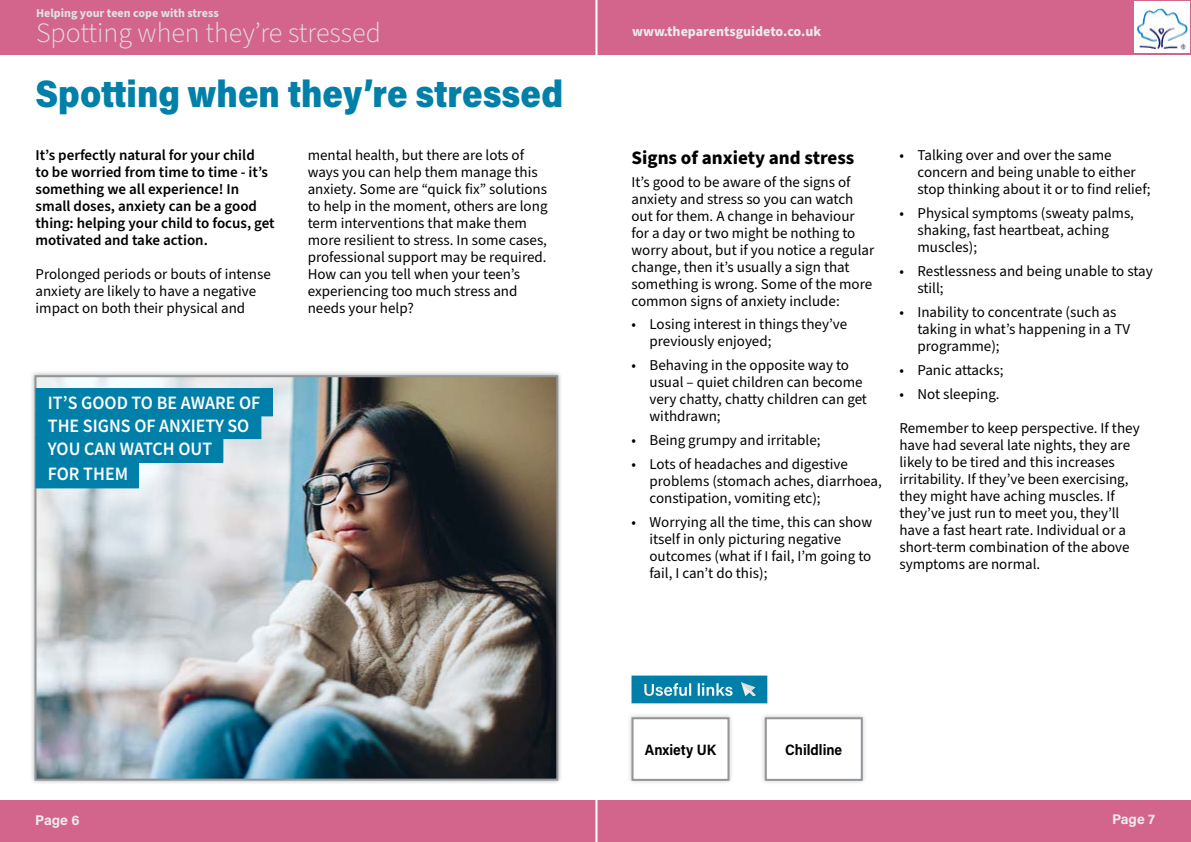
<style>
.page{position:relative;width:1191px;height:842px;background:#fff}
.page>*{position:absolute;margin:0;border:0;box-sizing:border-box;transform-origin:0 0}
.t1{font:900 38px "Acumin Pro";color:#0080a8;scale:.9 1}
.t2{font:300 28px "Source Sans Pro";color:#e1e1e1}
.t3{font:700 19px "Source Sans Pro";color:#000}
.t4{font:18.9px/22.9px "Source Sans Variable";color:#fff;scale:.95 1}
.t5{font:600 17px "Acumin Pro";color:#fff}
.t6{font:15px/17px "Source Sans Pro";color:#000}
.t7{font:600 15px/17px "Source Sans Pro";color:#000}
.t8{font:700 15px "Acumin Pro";color:#000;scale:.92 1}
.t9{font:700 14px "Source Sans Pro";color:#ecebeb}
.t10{font:700 14px "Acumin Pro";color:#ecebeb}
.t11{font:700 12px "Source Sans Pro";color:#e1e1e1}
</style>
<div class="page">
<div style="left:0;top:0;width:1191px;height:55px;background:#d3658d"></div>
<div style="left:0;top:800px;width:1191px;height:41px;background:#d3658d"></div>
<hr style="left:595px;top:0;width:2px;height:842px;background:#fff">
<div style="left:1134px;top:1px;width:55px;height:52px;background:#fff"></div>
<img style="left:1137px;top:8px;width:51px;height:43px">
<div style="left:31px;top:371px;width:532px;height:414px;background:#979696;opacity:.75"></div>
<img style="left:38px;top:378px;width:517px;height:400px">
<div style="left:35px;top:375px;width:523px;height:406px;border:2px solid #919598"></div>
<div style="left:627px;top:713px;width:106px;height:72px;background:#bfbab9;opacity:.75"></div>
<div style="left:632px;top:718px;width:96px;height:62px;background:#fff"></div>
<div style="left:631px;top:717px;width:98px;height:64px;border:2px solid #919598"></div>
<div style="left:761px;top:713px;width:106px;height:72px;background:#bfbab9;opacity:.75"></div>
<div style="left:766px;top:718px;width:95px;height:62px;background:#fff"></div>
<div style="left:765px;top:717px;width:97px;height:64px;border:2px solid #919598"></div>
<div style="left:36px;top:389px;width:236px;height:27px;background:#0080a8"></div>
<div style="left:36px;top:388px;width:237px;height:28px;border:1px solid #0080a8"></div>
<div style="left:36px;top:415px;width:225px;height:24px;background:#0080a8"></div>
<div style="left:36px;top:437px;width:187px;height:25px;background:#0080a8"></div>
<div style="left:36px;top:436px;width:187px;height:27px;border:1px solid #0080a8"></div>
<div style="left:36px;top:462px;width:102px;height:26px;background:#0080a8"></div>
<div style="left:633px;top:677px;width:133px;height:25px;background:#0080a8"></div>
<div style="left:631px;top:675px;width:136px;height:28px;border:3px solid #0080a8"></div>
<img style="left:741px;top:682px;width:15px;height:13px">
<p class="t11" style="left:36px;top:4px;width:184px">Helping your teen cope with stress</p>
<h2 class="t2" style="left:36px;top:14px;width:346px">Spotting when they’re stressed</h2>
<h1 class="t1" style="left:36px;top:67px;width:587px">Spotting when they’re stressed</h1>
<p class="t7" style="left:36px;top:147px;width:241px">It’s perfectly natural for your child<br>to be worried from time to time - it’s something we all experience! In small doses, anxiety can be a good thing: helping your child to focus, get motivated and take action.</p>
<p class="t6" style="left:36px;top:266px;width:237px">Prolonged periods or bouts of intense anxiety are likely to have a negative impact on both their physical and</p>
<p class="t4" style="left:48px;top:391px;width:225px">IT’S GOOD TO BE AWARE OF<br>THE SIGNS OF ANXIETY SO<br>YOU CAN WATCH OUT</p>
<p class="t4" style="left:48px;top:463px;width:86px">FOR THEM</p>
<p class="t6" style="left:308px;top:147px;width:241px">mental health, but there are lots of ways you can help them manage this anxiety. Some are “quick fix” solutions to help in the moment, others are long term interventions that make them more resilient to stress. In some cases, professional support may be required.<br>How can you tell when your teen’s experiencing too much stress and needs your help?</p>
<p class="t9" style="left:632px;top:22px;width:190px">www.theparentsguideto.co.uk</p>
<p class="t3" style="left:631px;top:145px;width:224px">Signs of anxiety and stress</p>
<p class="t6" style="left:631px;top:174px;width:244px">It’s good to be aware of the signs of anxiety and stress so you can watch out for them. A change in behaviour for a day or two might be nothing to worry about, but if you notice a regular change, then it’s usually a sign that something is wrong. Some of the more common signs of anxiety include:</p>
<p class="t6" style="left:649px;top:316px;width:199px;text-indent:-18px">• Losing interest in things they’ve previously enjoyed;</p>
<p class="t6" style="left:649px;top:357px;width:219px;text-indent:-18px">• Behaving in the opposite way to usual – quiet children can become very chatty, chatty children can get withdrawn;</p>
<p class="t6" style="left:631px;top:432px;width:191px">• Being grumpy and irritable;</p>
<p class="t6" style="left:649px;top:456px;width:234px;text-indent:-18px">• Lots of headaches and digestive problems (stomach aches, diarrhoea, constipation, vomiting etc);</p>
<p class="t6" style="left:649px;top:514px;width:224px;text-indent:-18px">• Worrying all the time, this can show itself in only picturing negative outcomes (what if I fail, I’m going to fail, I can’t do this);</p>
<p class="t6" style="left:917px;top:147px;width:234px;text-indent:-18px">• Talking over and over the same concern and being unable to either stop thinking about it or to find relief;</p>
<p class="t6" style="left:917px;top:205px;width:218px;text-indent:-18px">• Physical symptoms (sweaty palms, shaking, fast heartbeat, aching muscles);</p>
<p class="t6" style="left:917px;top:263px;width:237px;text-indent:-18px">• Restlessness and being unable to stay still;</p>
<p class="t6" style="left:917px;top:304px;width:214px;text-indent:-18px">• Inability to concentrate (such as taking in what’s happening in a TV programme);</p>
<p class="t6" style="left:899px;top:362px;width:105px">• Panic attacks;</p>
<p class="t6" style="left:899px;top:386px;width:102px">• Not sleeping.</p>
<p class="t6" style="left:899px;top:420px;width:242px">Remember to keep perspective. If they have had several late nights, they are likely to be tired and this increases irritability. If they’ve been exercising, they might have aching muscles. If they’ve just run to meet you, they’ll have a fast heart rate. Individual or a short-term combination of the above symptoms are normal.</p>
<p class="t5" style="left:643px;top:678px;width:92px">Useful links</p>
<p class="t8" style="left:645px;top:739px;width:79px">Anxiety UK</p>
<p class="t8" style="left:785px;top:739px;width:63px">Childline</p>
<p class="t10" style="left:35px;top:810px;width:46px">Page 6</p>
<p class="t10" style="left:1112px;top:809px;width:45px">Page 7</p>
</div>
